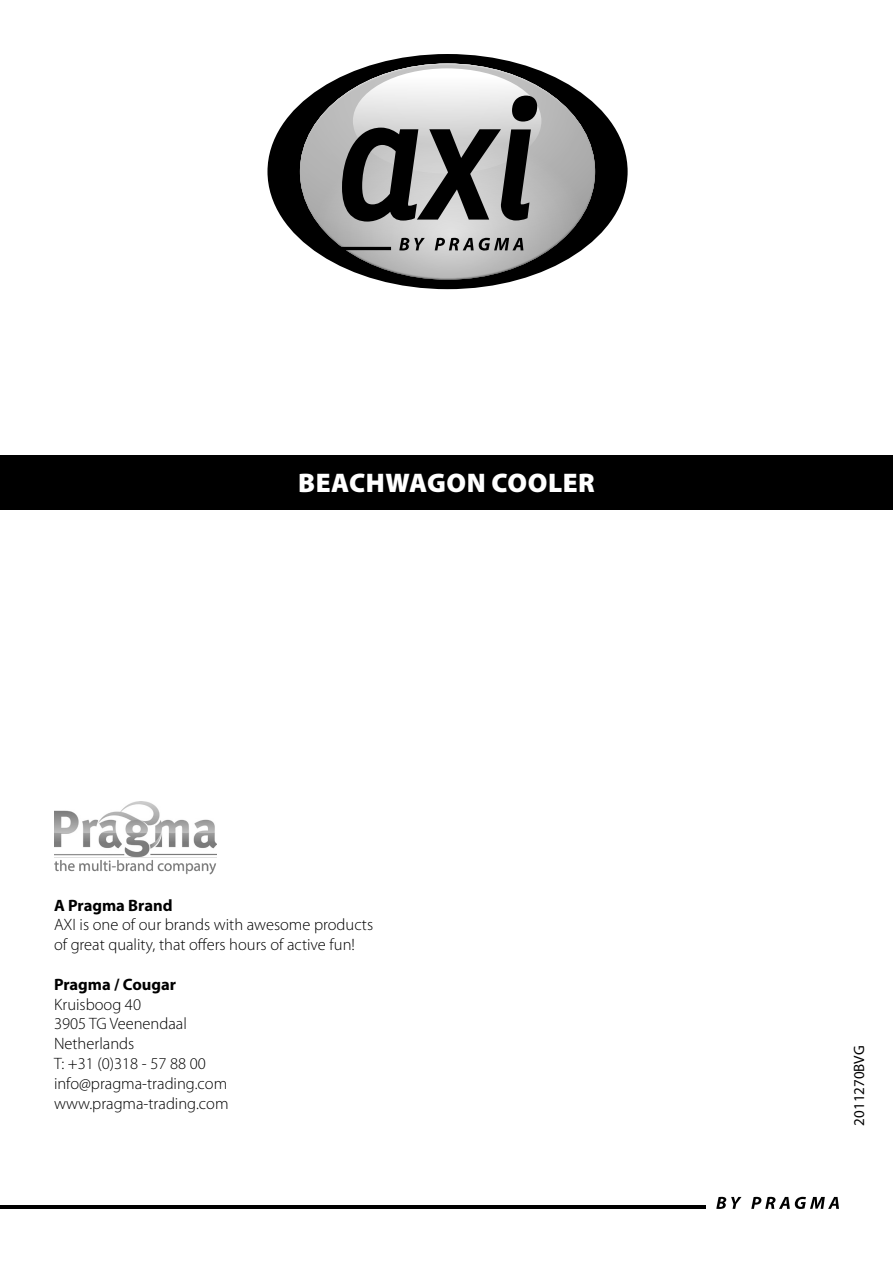
<style>
.page{position:relative;width:893px;height:1263px;background:#fff}
.page>*{position:absolute;margin:0;border:0;box-sizing:border-box;transform-origin:0 0}
.t1{font:900 27px "Myriad Pro";letter-spacing:.02em;color:#fff}
.t2{font:300 16.5px/19.8px "Myriad Pro";color:#000}
.t3{font:700 16.5px "Myriad Pro";color:#000}
.t4{font:15px "Myriad Pro";color:#000}
</style>
<div class="page">
<div style="left:267px;top:54px;width:361px;height:235px;background:#000;border-radius:50%"></div>
<svg style="left:300px;top:64px;width:295px;height:216px"></svg>
<svg style="left:319px;top:247px;width:72px;height:3px"></svg>
<svg style="left:324px;top:57px;width:240px;height:136px;background:#c6c6c6"></svg>
<svg style="left:512px;top:96px;width:25px;height:26px"></svg>
<svg style="left:342px;top:128px;width:189px;height:94px"></svg>
<svg style="left:399px;top:238px;width:26px;height:12px"></svg>
<svg style="left:435px;top:238px;width:88px;height:13px"></svg>
<img style="left:54px;top:801px;width:162px;height:74px">
<div style="left:0;top:455px;width:893px;height:55px;background:#000"></div>
<svg style="left:716px;top:1197px;width:25px;height:12px"></svg>
<svg style="left:751px;top:1197px;width:88px;height:12px"></svg>
<hr style="left:0;top:1205px;width:706px;height:4px;background:#000">
<h1 class="t1" style="left:298px;top:468px;width:298px">BEACHWAGON COOLER</h1>
<p class="t3" style="left:54px;top:894px;width:120px">A Pragma Brand</p>
<p class="t2" style="left:54px;top:915px;width:321px">AXI is one of our brands with awesome products of great quality, that offers hours of active fun!</p>
<p class="t3" style="left:54px;top:973px;width:124px">Pragma / Cougar</p>
<p class="t2" style="left:54px;top:994px;width:176px">Kruisboog 40<br>3905 TG Veenendaal<br>Netherlands<br>T: +31 (0)318 - 57 88 00 info@pragma-trading.com www.pragma-trading.com</p>
<p class="t4" style="left:850px;top:1125px;width:82px;rotate:-90deg">2011270BVG</p>
</div>
